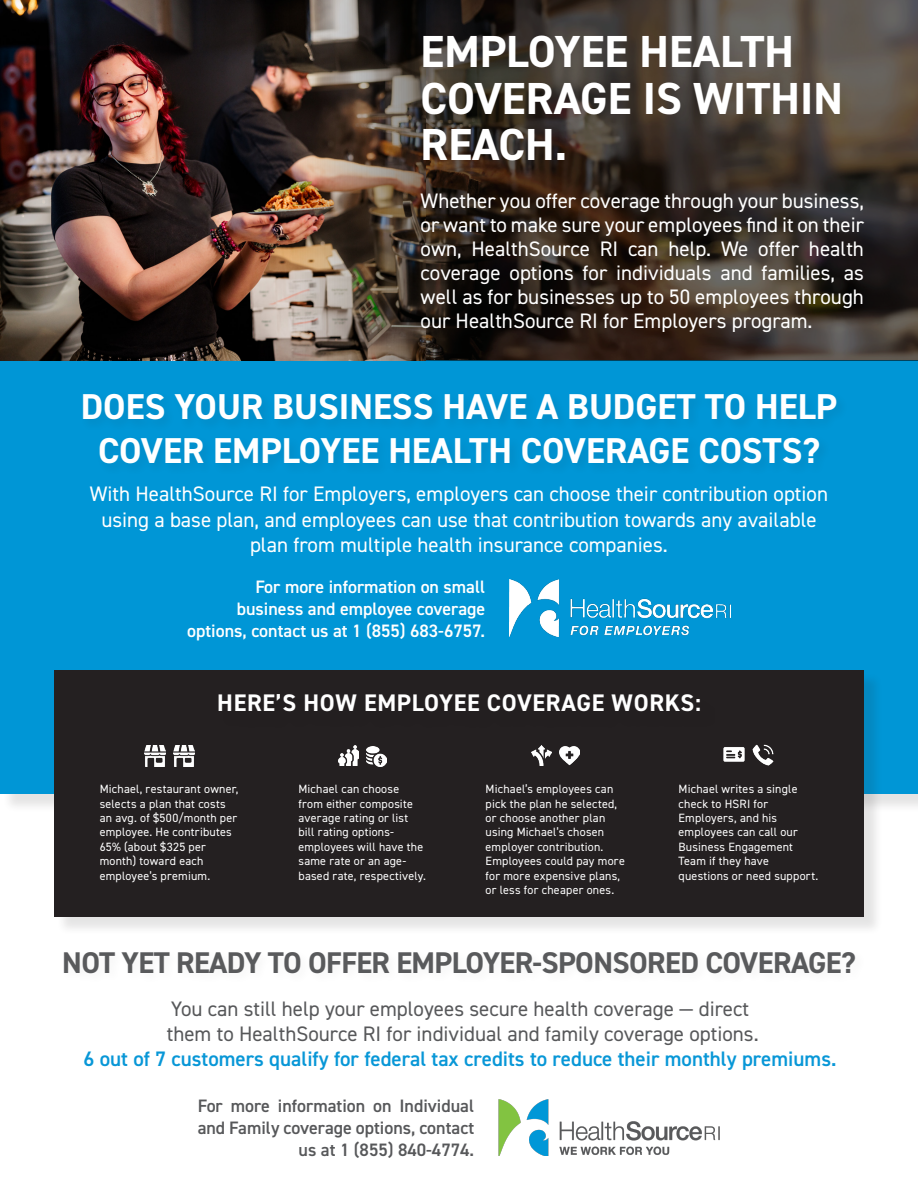
<style>
.page{position:relative;width:918px;height:1188px;background:#fff}
.page>*{position:absolute;margin:0;border:0;box-sizing:border-box;transform-origin:0 0}
.t1{font:700 45px/46.5px "DIN2014";color:#fff}
.t2{font:700 36px/43.2px "DIN2014";color:#fff;text-align:center}
.t3{font:700 30px "DIN2014";letter-spacing:-.02em;color:#595a5c}
.t4{font:700 24px "DIN2014";letter-spacing:.03em;color:#fff}
.t5{font:21px/24px "DIN2014";color:#fff;text-align:justify}
.t6{font:21px/25.2px "DIN2014";color:#57585a;text-align:center}
.t7{font:600 18px/21.6px "DIN2014";color:#fff;text-align:right}
.t8{font:600 18px/21.6px "DIN2014";color:#57585a;text-align:right}
.DIAGRAM_TEXT{font:12px/14.4px "DIN2014";letter-spacing:.02em;color:#fff}
.s1{font-weight:600;color:#0897d7}
</style>
<div class="page">
<div style="left:0;top:361px;width:918px;height:433px;background:#0096d6"></div>
<div style="left:56px;top:672px;width:827px;height:263px;background:#231f20;opacity:.12"></div>
<div style="left:54px;top:670px;width:810px;height:246px;background:#242021"></div>
<img style="left:0;top:0;width:289px;height:361px">
<svg style="left:289px;top:0;width:629px;height:361px;background:#42372e"></svg>
<div style="left:420px;top:32px;width:433px;height:142px;background:#231f20;opacity:.1"></div>
<img style="left:338px;top:746px;width:20px;height:20px">
<img style="left:367px;top:746px;width:20px;height:20px">
<img style="left:531px;top:745px;width:21px;height:21px">
<img style="left:559px;top:746px;width:21px;height:20px">
<img style="left:724px;top:747px;width:21px;height:15px">
<img style="left:752px;top:744px;width:21px;height:22px">
<img style="left:144px;top:746px;width:21px;height:21px">
<img style="left:174px;top:746px;width:21px;height:21px">
<div style="left:80px;top:391px;width:769px;height:85px;background:#0093d1"></div>
<img style="left:509px;top:580px;width:222px;height:57px">
<img style="left:499px;top:1099px;width:221px;height:57px">
<p class="t1" style="left:421px;top:28px;width:424px">EMPLOYEE HEALTH<br>COVERAGE IS WITHIN<br>REACH.</p>
<p class="t5" style="left:421px;top:188px;width:445px">Whether you offer coverage through your business, or want to make sure your employees find it on their own, HealthSource RI can help. We offer health coverage options for individuals and families, as well as for businesses up to 50 employees through our HealthSource RI for Employers program.</p>
<p class="t2" style="left:81px;top:385px;width:758px">DOES YOUR BUSINESS HAVE A BUDGET TO HELP<br>COVER EMPLOYEE HEALTH COVERAGE COSTS?</p>
<p class="t5" style="left:90px;top:481px;width:740px;line-height:25.2px;text-align:center">With HealthSource RI for Employers, employers can choose their contribution option using a base plan, and employees can use that contribution towards any available plan from multiple health insurance companies.</p>
<p class="t7" style="left:187px;top:576px;width:300px">For more information on small business and employee coverage options, contact us at 1 (855) 683-6757.</p>
<h1 class="t4" style="left:217px;top:687px;width:485px">HERE’S HOW EMPLOYEE COVERAGE WORKS:</h1>
<p class="DIAGRAM_TEXT" style="left:100px;top:782px;width:140px">Michael, restaurant owner, selects a plan that costs an avg. of $500/month per employee. He contributes<br>65% (about $325 per month) toward each employee’s premium.</p>
<p class="DIAGRAM_TEXT" style="left:298px;top:782px;width:129px">Michael can choose from either composite average rating or list bill rating options&shy;employees will have the same rate or an age&shy;based rate, respectively.</p>
<p class="DIAGRAM_TEXT" style="left:486px;top:782px;width:141px">Michael’s employees can pick the plan he selected, or choose another plan using Michael’s chosen employer contribution.<br>Employees could pay more for more expensive plans, or less for cheaper ones.</p>
<p class="DIAGRAM_TEXT" style="left:679px;top:782px;width:141px">Michael writes a single check to HSRI for<br>Employers, and his employees can call our<br>Business Engagement<br>Team if they have questions or need support.</p>
<p class="t3" style="left:62px;top:942px;width:795px">NOT YET READY TO OFFER EMPLOYER-SPONSORED COVERAGE?</p>
<p class="t6" style="left:84px;top:996px;width:754px">You can still help your employees secure health coverage — direct<br>them to HealthSource RI for individual and family coverage options.<br><span class="s1">6 out of 7 customers qualify for federal tax credits to reduce their monthly premiums.</span></p>
<p class="t8" style="left:198px;top:1095px;width:278px">For more information on Individual and Family coverage options, contact us at 1 (855) 840-4774.</p>
</div>
